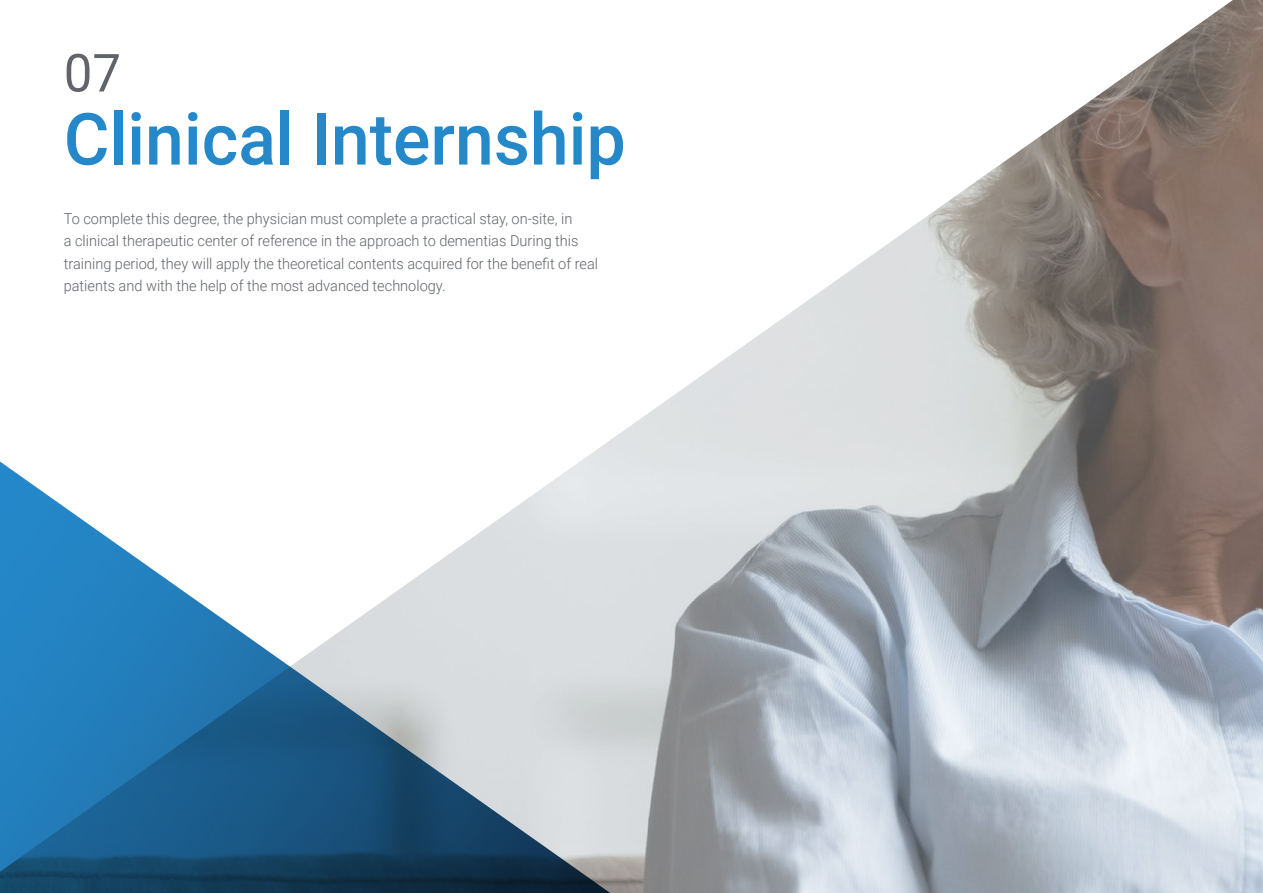
<style>
.page{position:relative;width:1263px;height:893px;background:#fff}
.page>*{position:absolute;margin:0;border:0;box-sizing:border-box;transform-origin:0 0}
.t1{font:500 72px "Roboto";color:#2488c9}
.t2{font:52.5px "Roboto";color:#61646a}
.t3{font:300 15px/22.5px "Roboto";color:#61646a}
</style>
<div class="page">
<img style="left:602px;top:0;width:661px;height:893px">
<svg style="left:0;top:446px;width:640px;height:447px"></svg>
<h2 class="t2" style="left:64px;top:36px;width:59px">07</h2>
<h1 class="t1" style="left:64px;top:89px;width:563px">Clinical Internship</h1>
<p class="t3" style="left:64px;top:207px;width:536px">To complete this degree, the physician must complete a practical stay, on-site, in<br>a clinical therapeutic center of reference in the approach to dementias During this training period, they will apply the theoretical contents acquired for the benefit of real patients and with the help of the most advanced technology.</p>
</div>
